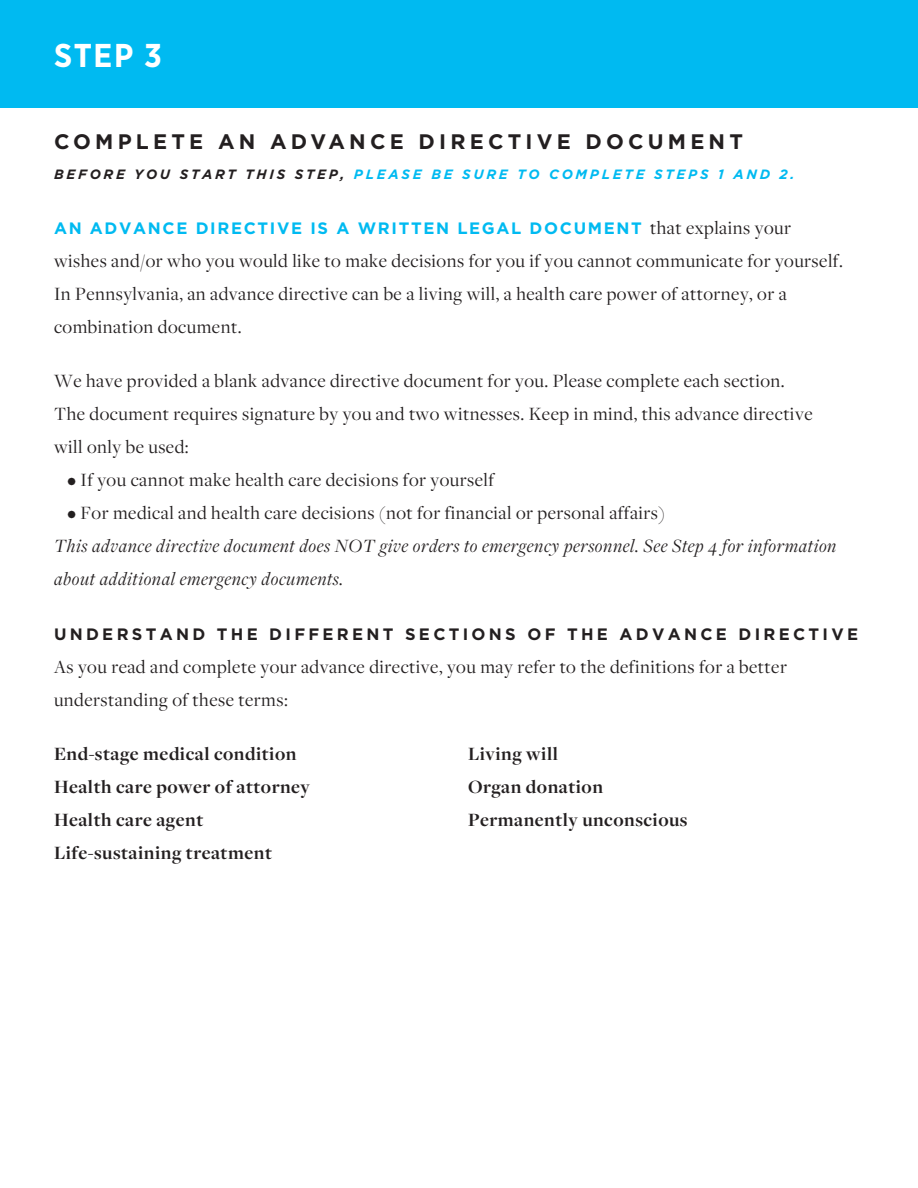
<style>
.page{position:relative;width:918px;height:1188px;background:#fff}
.page>*{position:absolute;margin:0;border:0;box-sizing:border-box;transform-origin:0 0}
.t1{font:700 33px "Gotham Narrow";color:#fff}
.t2{font:700 21px "Gotham";letter-spacing:.2em;color:#231f20}
.t3{font:19.5px/33px "Freight Disp Pro";letter-spacing:.025em;color:#231f20}
.t4{font:700 19.5px/33px "Freight Disp Pro";letter-spacing:.025em;color:#231f20}
.t5{font:italic 19.5px/33px "Freight Disp Pro";letter-spacing:.03em;color:#231f20}
.t6{font:700 16.5px "Gotham";letter-spacing:.1em;color:#00baf1}
.t7{font:700 16.5px "Gotham";letter-spacing:.2em;color:#231f20}
.t8{font:italic 700 13.5px "Gotham";letter-spacing:.2em;color:#00baf1}
.s1{color:#231f20}
.s2{font-family:"Freight Disp Pro";font-weight:400;font-size:19.5px;color:#231f20}
</style>
<div class="page">
<div style="left:0;top:0;width:918px;height:108px;background:#00baf1"></div>
<h1 class="t1" style="left:54px;top:34px;width:110px">STEP 3</h1>
<p class="t2" style="left:54px;top:128px;width:691px">COMPLETE AN ADVANCE DIRECTIVE DOCUMENT</p>
<p class="t8" style="left:54px;top:165px;width:742px"><span class="s1">BEFORE YOU START THIS STEP,</span> PLEASE BE SURE TO COMPLETE STEPS 1 AND 2.</p>
<p class="t6" style="left:54px;top:217px;width:738px">AN ADVANCE DIRECTIVE IS A WRITTEN LEGAL DOCUMENT <span class="s2">that explains your</span></p>
<p class="t3" style="left:54px;top:243px;width:790px">wishes and/or who you would like to make decisions for you if you cannot communicate for yourself.<br>In Pennsylvania, an advance directive can be a living will, a health care power of attorney, or a combination document.</p>
<p class="t3" style="left:54px;top:364px;width:760px">We have provided a blank advance directive document for you. Please complete each section.<br>The document requires signature by you and two witnesses. Keep in mind, this advance directive will only be used:</p>
<p class="t3" style="left:67px;top:463px;width:428px">• If you cannot make health care decisions for yourself</p>
<p class="t3" style="left:67px;top:496px;width:599px">• For medical and health care decisions (not for financial or personal affairs)</p>
<p class="t5" style="left:54px;top:529px;width:784px">This advance directive document does NOT give orders to emergency personnel. See Step 4 for information about additional emergency documents.</p>
<p class="t7" style="left:54px;top:623px;width:806px">UNDERSTAND THE DIFFERENT SECTIONS OF THE ADVANCE DIRECTIVE</p>
<p class="t3" style="left:54px;top:650px;width:734px">As you read and complete your advance directive, you may refer to the definitions for a better understanding of these terms:</p>
<p class="t4" style="left:54px;top:737px;width:257px">End-stage medical condition<br>Health care power of attorney<br>Health care agent<br>Life-sustaining treatment</p>
<p class="t4" style="left:468px;top:737px;width:221px">Living will<br>Organ donation<br>Permanently unconscious</p>
</div>
